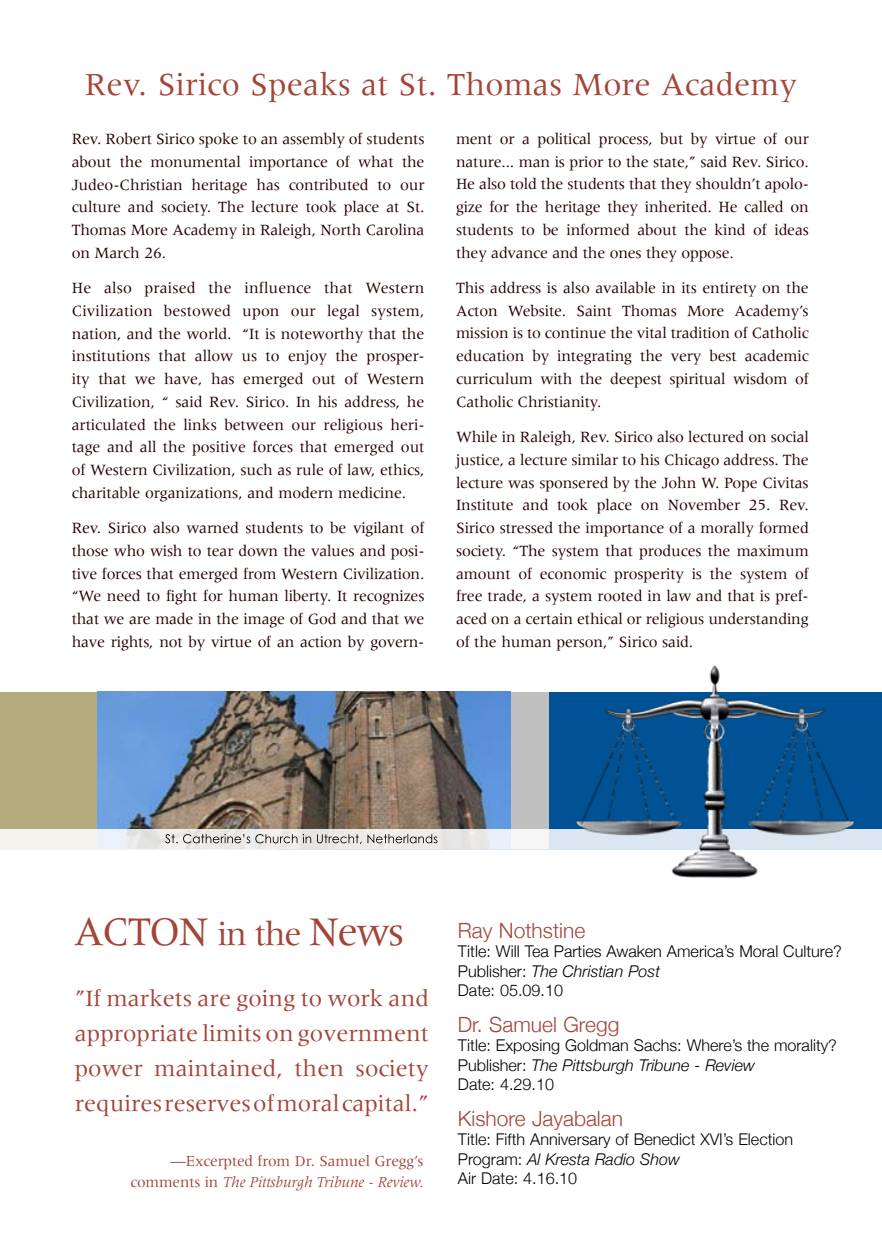
<style>
.page{position:relative;width:882px;height:1260px;background:#fff}
.page>*{position:absolute;margin:0;border:0;box-sizing:border-box;transform-origin:0 0}
.t1{font:42px "Meridien";color:#a34539}
.t2{font:35px "Meridien";color:#a34539}
.t3{font:33.25px "Meridien";letter-spacing:.005em;color:#a34539}
.t4{font:24.15px/35px "Meridien";color:#a34539;text-align:justify}
.t5{font:300 21px "Helvetica Neue";color:#a34539}
.t6{font:16.1px/22.8px "Meridien";letter-spacing:-.01em;color:#260000;text-align:justify}
.t7{font:300 16.1px/19.4px "Helvetica Neue";color:#000}
.t8{font:15.75px/21px "Meridien";letter-spacing:-.01em;color:#a34539;text-align:right}
.s1{font-size:42px}
.s2{font-style:italic}
</style>
<div class="page">
<div style="left:0;top:692px;width:314px;height:157px;background:#b3aa7e"></div>
<div style="left:280px;top:692px;width:602px;height:157px;background:#005295"></div>
<div style="left:101px;top:692px;width:448px;height:157px;background:#c0c0c0"></div>
<img style="left:98px;top:692px;width:412px;height:137px">
<svg style="left:0;top:829px;width:882px;height:21px;background:#ebecec"></svg>
<svg style="left:165px;top:834px;width:272px;height:10px;background:#c0bdbc"></svg>
<img style="left:566px;top:665px;width:299px;height:213px">
<h3 class="t3" style="left:85px;top:66px;width:714px">Rev. Sirico Speaks at St. Thomas More Academy</h3>
<p class="t6" style="left:72px;top:127px;width:354px">Rev. Robert Sirico spoke to an assembly of students about the monumental importance of what the Judeo-Christian heritage has contributed to our culture and society. The lecture took place at St.<br>Thomas More Academy in Raleigh, North Carolina on March 26.</p>
<p class="t6" style="left:72px;top:276px;width:354px">He also praised the influence that Western Civilization bestowed upon our legal system, nation, and the world. “It is noteworthy that the institutions that allow us to enjoy the prosper&shy;ity that we have, has emerged out of Western Civilization, “ said Rev. Sirico. In his address, he articulated the links between our religious heri&shy;tage and all the positive forces that emerged out of Western Civilization, such as rule of law, ethics, charitable organizations, and modern medicine.</p>
<p class="t6" style="left:72px;top:517px;width:354px">Rev. Sirico also warned students to be vigilant of those who wish to tear down the values and posi&shy;tive forces that emerged from Western Civilization. “We need to fight for human liberty. It recognizes that we are made in the image of God and that we have rights, not by virtue of an action by govern-</p>
<p class="t6" style="left:456px;top:127px;width:354px">ment or a political process, but by virtue of our nature... man is prior to the state,” said Rev. Sirico.<br>He also told the students that they shouldn’t apolo&shy;gize for the heritage they inherited. He called on students to be informed about the kind of ideas they advance and the ones they oppose.</p>
<p class="t6" style="left:456px;top:276px;width:354px">This address is also available in its entirety on the Acton Website. Saint Thomas More Academy’s mission is to continue the vital tradition of Catholic education by integrating the very best academic curriculum with the deepest spiritual wisdom of Catholic Christianity.</p>
<p class="t6" style="left:456px;top:425px;width:354px">While in Raleigh, Rev. Sirico also lectured on social justice, a lecture similar to his Chicago address. The lecture was sponsered by the John W. Pope Civitas Institute and took place on November 25. Rev.<br>Sirico stressed the importance of a morally formed society. “The system that produces the maximum amount of economic prosperity is the system of free trade, a system rooted in law and that is pref&shy;aced on a certain ethical or religious understanding of the human person,” Sirico said.</p>
<h1 class="t1" style="left:74px;top:909px;width:55px">Acton</h1>
<h2 class="t2" style="left:218px;top:915px;width:188px">in the <span class="s1">News</span></h2>
<h3 class="t5" style="left:458px;top:918px;width:129px">Ray Nothstine</h3>
<p class="t7" style="left:458px;top:942px;width:385px">Title: Will Tea Parties Awaken America’s Moral Culture?<br>Publisher: <span class="s2">The Christian Post<br></span>Date: 05.09.10</p>
<h3 class="t5" style="left:458px;top:1012px;width:163px">Dr. Samuel Gregg</h3>
<p class="t7" style="left:458px;top:1036px;width:381px">Title: Exposing Goldman Sachs: Where’s the morality?<br>Publisher: <span class="s2">The Pittsburgh Tribune - Review<br></span>Date: 4.29.10</p>
<h3 class="t5" style="left:458px;top:1106px;width:167px">Kishore Jayabalan</h3>
<p class="t7" style="left:458px;top:1130px;width:337px">Title: Fifth Anniversary of Benedict XVI’s Election<br>Program: <span class="s2">Al Kresta Radio Show<br></span>Air Date: 4.16.10</p>
<h3 class="t4" style="left:75px;top:981px;width:356px">”If markets are going to work and appropriate limits on government power maintained, then society requires reserves of moral capital.”</h3>
<p class="t8" style="left:130px;top:1150px;width:294px">—Excerpted from Dr. Samuel Gregg’s comments in <span class="s2">The Pittsburgh Tribune - Review.</span></p>
</div>
